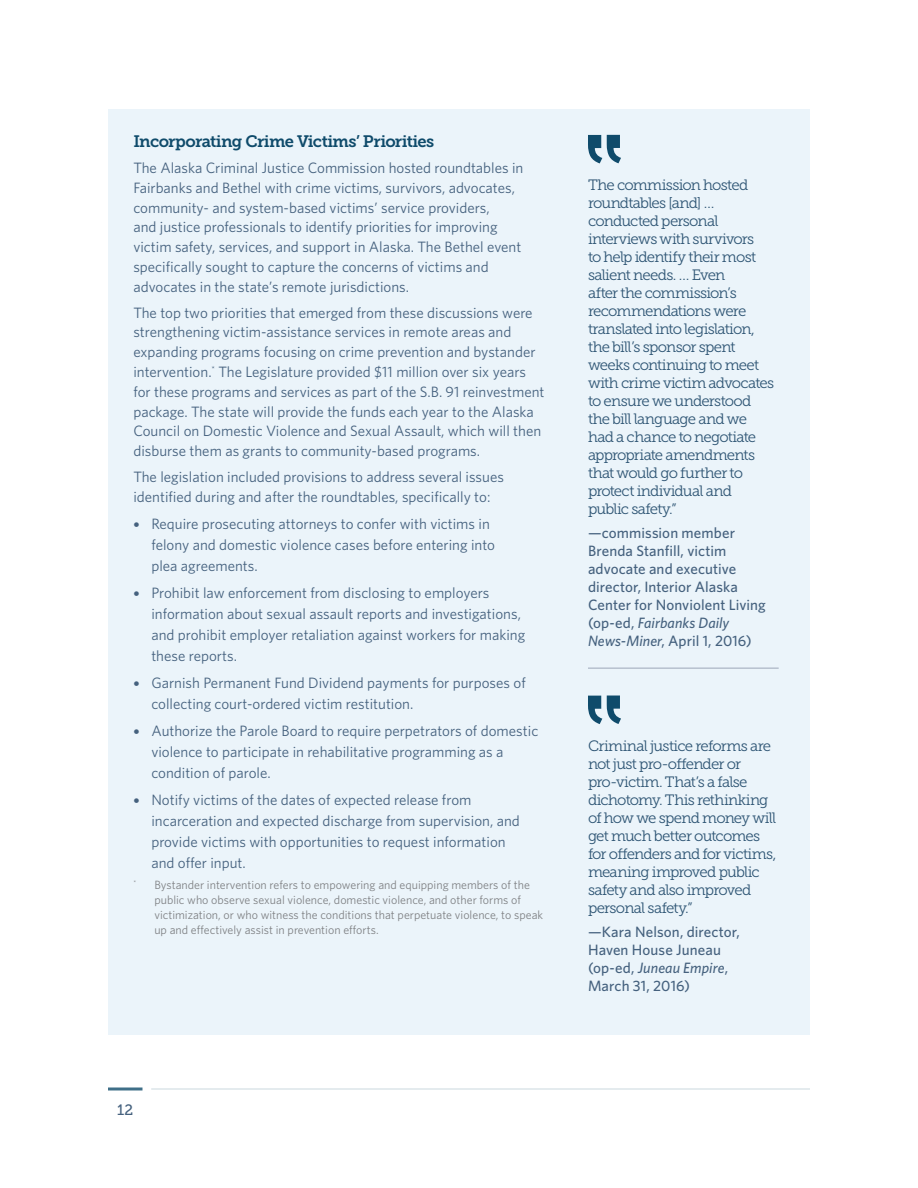
<style>
.page{position:relative;width:918px;height:1188px;background:#fff}
.page>*{position:absolute;margin:0;border:0;box-sizing:border-box;transform-origin:0 0}
.t1{font:16.5px "Museo Slab 700";letter-spacing:-.035em;color:#0f4b6b}
.t2{font:15px/19.8px "Whitney";color:#45617e}
.t3{font:15px/18px "Museo Slab 300";letter-spacing:-.05em;color:#2e5574}
.t4{font:500 15px/18px "Whitney";letter-spacing:.005em;color:#45617e}
.t5{font:15px "Museo Slab 500";color:#45617e}
.t6{font:12px/15px "Whitney";color:#808285}
.s1{font-family:"Museo Sans 500"}
.s2{font-style:italic}
</style>
<div class="page">
<hr style="left:151px;top:1088px;width:659px;height:2px;background:#0f4b6b">
<hr style="left:108px;top:1088px;width:34px;height:2px;background:#0f4b6b">
<div style="left:108px;top:109px;width:702px;height:926px;background:#ebf4fa"></div>
<svg style="left:588px;top:135px;width:33px;height:28px"></svg>
<hr style="left:588px;top:667px;width:191px;height:2px;background:#808ba2">
<svg style="left:588px;top:696px;width:33px;height:28px"></svg>
<p class="t1" style="left:133px;top:132px;width:302px">Incorporating Crime Victims’ Priorities</p>
<p class="t2" style="left:133px;top:157px;width:392px">The Alaska Criminal Justice Commission hosted roundtables in Fairbanks and Bethel with crime victims, survivors, advocates, community- and system-based victims’ service providers,<br>and justice professionals to identify priorities for improving victim safety, services, and support in Alaska. The Bethel event specifically sought to capture the concerns of victims and advocates in the state’s remote jurisdictions.</p>
<p class="t2" style="left:133px;top:302px;width:413px">The top two priorities that emerged from these discussions were strengthening victim-assistance services in remote areas and expanding programs focusing on crime prevention and bystander intervention.<sup>*</sup> The Legislature provided $11 million over six years for these programs and services as part of the S.B. 91 reinvestment package. The state will provide the funds each year to the Alaska Council on Domestic Violence and Sexual Assault, which will then disburse them as grants to community-based programs.</p>
<p class="t2" style="left:133px;top:466px;width:372px">The legislation included provisions to address several issues identified during and after the roundtables, specifically to:</p>
<p class="t2" style="left:151px;top:513px;width:345px;line-height:21px;text-indent:-18px"><span class="s1">•</span> Require prosecuting attorneys to confer with victims in felony and domestic violence cases before entering into plea agreements.</p>
<p class="t2" style="left:151px;top:582px;width:375px;line-height:21px;text-indent:-18px"><span class="s1">•</span> Prohibit law enforcement from disclosing to employers information about sexual assault reports and investigations, and prohibit employer retaliation against workers for making these reports.</p>
<p class="t2" style="left:151px;top:672px;width:376px;line-height:21px;text-indent:-18px"><span class="s1">•</span> Garnish Permanent Fund Dividend payments for purposes of collecting court-ordered victim restitution.</p>
<p class="t2" style="left:151px;top:720px;width:388px;line-height:21px;text-indent:-18px"><span class="s1">•</span> Authorize the Parole Board to require perpetrators of domestic violence to participate in rehabilitative programming as a condition of parole.</p>
<p class="t2" style="left:151px;top:789px;width:370px;line-height:21px;text-indent:-18px"><span class="s1">•</span> Notify victims of the dates of expected release from incarceration and expected discharge from supervision, and provide victims with opportunities to request information and offer input.</p>
<p class="t6" style="left:154px;top:877px;width:390px;text-indent:-21px"><sup>*</sup> Bystander intervention refers to empowering and equipping members of the public who observe sexual violence, domestic violence, and other forms of victimization, or who witness the conditions that perpetuate violence, to speak up and effectively assist in prevention efforts.</p>
<p class="t3" style="left:588px;top:176px;width:188px">The commission hosted roundtables [and] … conducted personal interviews with survivors<br>to help identify their most salient needs. … Even<br>after the commission’s recommendations were translated into legislation, the bill’s sponsor spent weeks continuing to meet with crime victim advocates to ensure we understood the bill language and we had a chance to negotiate appropriate amendments that would go further to protect individual and public safety.”</p>
<p class="t4" style="left:588px;top:524px;width:179px">—commission member<br>Brenda Stanfill, victim advocate and executive director, Interior Alaska<br>Center for Nonviolent Living (op-ed, <span class="s2">Fairbanks Daily<br>News-Miner</span>, April 1, 2016)</p>
<p class="t3" style="left:588px;top:737px;width:190px">Criminal justice reforms are not just pro-offender or pro-victim. That’s a false dichotomy. This rethinking of how we spend money will get much better outcomes for offenders and for victims, meaning improved public safety and also improved personal safety.”</p>
<p class="t4" style="left:588px;top:923px;width:153px">—Kara Nelson, director,<br>Haven House Juneau (op-ed, <span class="s2">Juneau Empire</span>,<br>March 31, 2016)</p>
<p class="t5" style="left:117px;top:1101px;width:17px">12</p>
</div>
